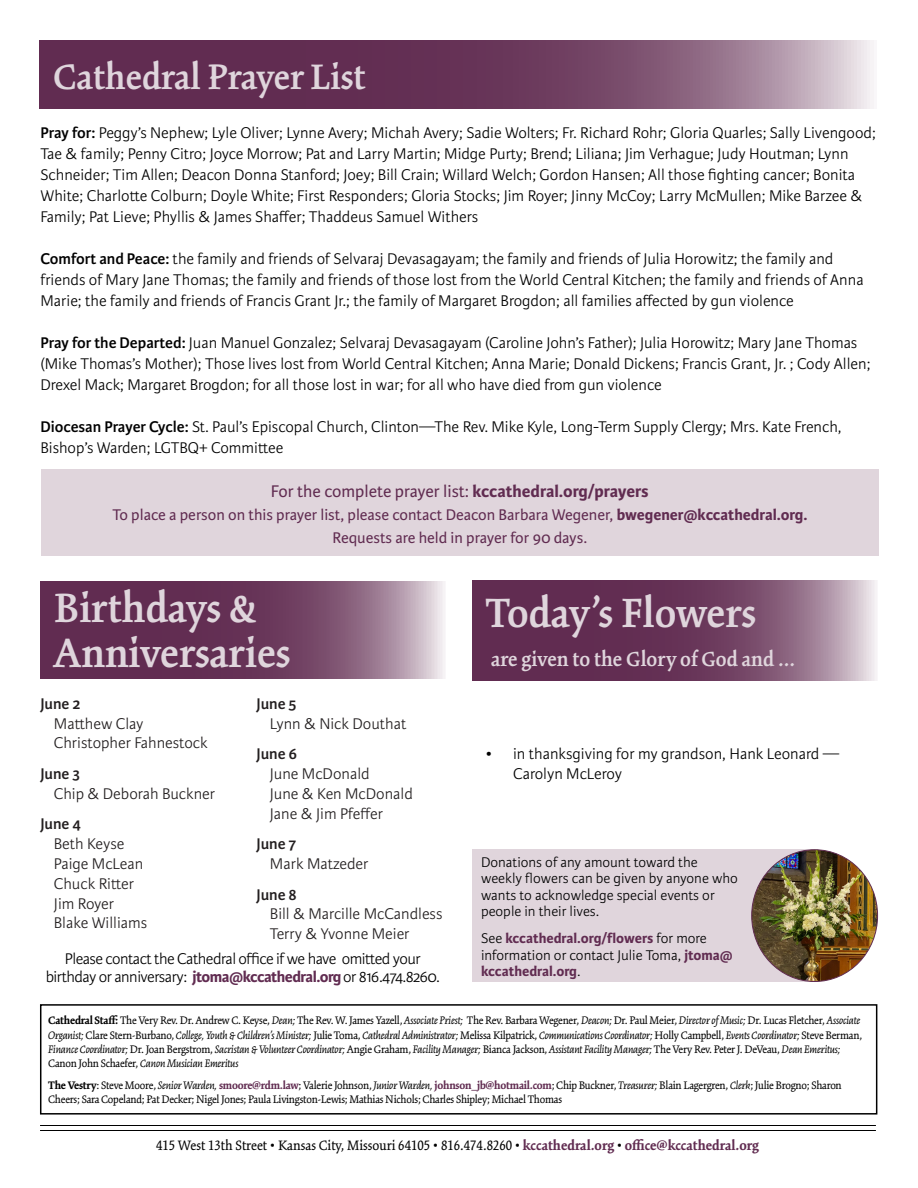
<style>
.page{position:relative;width:918px;height:1188px;background:#fff}
.page>*{position:absolute;margin:0;border:0;box-sizing:border-box;transform-origin:0 0}
.t1{font:600 45px/45px "Kinesis Pro 3";color:#dfd5dc}
.t2{font:600 39px "Kinesis Pro 3";color:#dfd5dc}
.t3{font:600 22.5px "Kinesis Pro 3";color:#dfd5dc}
.t4{font:18px "Karmina Sans";color:#612c51}
.t5{font:300 16.5px/21px "Karmina Sans";color:#000}
.t6{font:300 16.5px/19.8px "Karmina Sans";color:#221e1f}
.t7{font:16.5px/23.1px "Karmina Sans";color:#612c51;text-align:center}
.t8{font:300 16.5px/18px "Karmina Sans";letter-spacing:-.03em;color:#000;text-align:center}
.t9{font:600 16.5px "Karmina Sans";color:#221e1f}
.t10{font:300 15px/16.5px "Karmina Sans";color:#000}
.t11{font:15px "Kinesis Pro 3";color:#000}
.t12{font:700 15px/16.5px "Karmina Sans";color:#612c51}
.t13{font:italic 12px/14.4px "Kinesis Pro 3";letter-spacing:-.02em;color:#000}
.t14{font:12px/14.4px "Kinesis Pro 3";letter-spacing:-.02em;color:#000}
.s1{font-weight:600}
.s2{font-weight:700}
.s3{font-weight:300;color:#000}
.s4{font-weight:700;color:#612c51}
.s5{font-weight:700;font-style:normal}
.s6{font-style:normal}
.s7{font-style:italic}
</style>
<div class="page">
<div style="left:41px;top:470px;width:838px;height:86px;background:#e0d5dc"></div>
<svg style="left:40px;top:41px;width:834px;height:68px"></svg>
<svg style="left:40px;top:582px;width:405px;height:96px"></svg>
<div style="left:40px;top:1004px;width:837px;height:111px;border:2px solid #000"></div>
<hr style="left:40px;top:1125px;width:836px;height:1px;background:#000">
<hr style="left:40px;top:1130px;width:836px;height:1px;background:#000">
<div style="left:472px;top:849px;width:346px;height:133px;background:#e0d5dc"></div>
<img style="left:752px;top:850px;width:126px;height:132px">
<svg style="left:472px;top:580px;width:405px;height:101px"></svg>
<h2 class="t2" style="left:53px;top:54px;width:314px">Cathedral Prayer List</h2>
<p class="t5" style="left:40px;top:122px;width:837px"><span class="s1">Pray for:</span> Peggy’s Nephew; Lyle Oliver; Lynne Avery; Michah Avery; Sadie Wolters; Fr. Richard Rohr; Gloria Quarles; Sally Livengood; Tae &amp; family; Penny Citro; Joyce Morrow; Pat and Larry Martin; Midge Purty; Brend; Liliana; Jim Verhague; Judy Houtman; Lynn Schneider; Tim Allen; Deacon Donna Stanford; Joey; Bill Crain; Willard Welch; Gordon Hansen; All those fighting cancer; Bonita White; Charlotte Colburn; Doyle White; First Responders; Gloria Stocks; Jim Royer; Jinny McCoy; Larry McMullen; Mike Barzee &amp; Family; Pat Lieve; Phyllis &amp; James Shaffer; Thaddeus Samuel Withers</p>
<p class="t5" style="left:40px;top:248px;width:825px"><span class="s1">Comfort and Peace:</span> the family and friends of Selvaraj Devasagayam; the family and friends of Julia Horowitz; the family and friends of Mary Jane Thomas; the family and friends of those lost from the World Central Kitchen; the family and friends of Anna<br>Marie; the family and friends of Francis Grant Jr.; the family of Margaret Brogdon; all families affected by gun violence</p>
<p class="t5" style="left:40px;top:332px;width:832px"><span class="s1">Pray for the Departed:</span> Juan Manuel Gonzalez; Selvaraj Devasagayam (Caroline John’s Father); Julia Horowitz; Mary Jane Thomas (Mike Thomas’s Mother); Those lives lost from World Central Kitchen; Anna Marie; Donald Dickens; Francis Grant, Jr. ; Cody Allen;<br>Drexel Mack; Margaret Brogdon; for all those lost in war; for all who have died from gun violence</p>
<p class="t5" style="left:40px;top:416px;width:803px"><span class="s1">Diocesan Prayer Cycle:</span> St. Paul’s Episcopal Church, Clinton—The Rev. Mike Kyle, Long-Term Supply Clergy; Mrs. Kate French,<br>Bishop’s Warden; LGTBQ+ Committee</p>
<p class="t4" style="left:271px;top:481px;width:379px">For the complete prayer list: <span class="s2">kccathedral.org/prayers</span></p>
<p class="t7" style="left:112px;top:503px;width:696px">To place a person on this prayer list, please contact Deacon Barbara Wegener, <span class="s2">bwegener@kccathedral.org.<br></span>Requests are held in prayer for 90 days.</p>
<h1 class="t1" style="left:54px;top:585px;width:238px">Birthdays &amp;<br>Anniversaries</h1>
<h1 class="t1" style="left:486px;top:590px;width:272px">Today’s Flowers</h1>
<h3 class="t3" style="left:491px;top:646px;width:305px">are given to the Glory of God and ...</h3>
<p class="t9" style="left:40px;top:694px;width:42px">June 2</p>
<p class="t6" style="left:54px;top:714px;width:155px">Matthew Clay<br>Christopher Fahnestock</p>
<p class="t9" style="left:40px;top:764px;width:41px">June 3</p>
<p class="t6" style="left:54px;top:784px;width:163px">Chip &amp; Deborah Buckner</p>
<p class="t9" style="left:40px;top:815px;width:42px">June 4</p>
<p class="t6" style="left:54px;top:834px;width:95px">Beth Keyse<br>Paige McLean<br>Chuck Ritter<br>Jim Royer<br>Blake Williams</p>
<p class="t9" style="left:256px;top:694px;width:42px">June 5</p>
<p class="t6" style="left:270px;top:714px;width:138px">Lynn &amp; Nick Douthat</p>
<p class="t9" style="left:256px;top:744px;width:42px">June 6</p>
<p class="t6" style="left:270px;top:764px;width:144px">June McDonald<br>June &amp; Ken McDonald<br>Jane &amp; Jim Pfeffer</p>
<p class="t9" style="left:256px;top:834px;width:41px">June 7</p>
<p class="t6" style="left:270px;top:854px;width:100px">Mark Matzeder</p>
<p class="t9" style="left:256px;top:885px;width:42px">June 8</p>
<p class="t6" style="left:270px;top:905px;width:174px">Bill &amp; Marcille McCandless<br>Terry &amp; Yvonne Meier</p>
<p class="t5" style="left:513px;top:744px;width:328px;line-height:19.8px;text-indent:-27px">• in thanksgiving for my grandson, Hank Leonard —<br>Carolyn McLeroy</p>
<p class="t10" style="left:481px;top:854px;width:258px">Donations of any amount toward the weekly flowers can be given by anyone who wants to acknowledge special events or people in their lives.</p>
<p class="t12" style="left:481px;top:931px;width:253px"><span class="s3">See</span> kccathedral.org/flowers <span class="s3">for more information or contact Julie Toma,</span> jtoma@ kccathedral.org<span class="s3">.</span></p>
<p class="t8" style="left:46px;top:950px;width:396px">Please contact the Cathedral office if we have omitted your birthday or anniversary: <span class="s4">jtoma@kccathedral.org</span> or 816.474.8260.</p>
<p class="t13" style="left:48px;top:1013px;width:816px"><span class="s5">Cathedral Staff:</span> <span class="s6">The Very Rev. Dr. Andrew C. Keyse,</span> Dean; <span class="s6">The Rev. W. James Yazell,</span> Associate Priest; <span class="s6">The Rev. Barbara Wegener,</span> Deacon; <span class="s6">Dr. Paul Meier,</span> Director of Music; <span class="s6">Dr. Lucas Fletcher,</span> Associate Organist; <span class="s6">Clare Stern-Burbano,</span> College, Youth &amp; Children’s Minister; <span class="s6">Julie Toma,</span> Cathedral Administrator; <span class="s6">Melissa Kilpatrick,</span> Communications Coordinator; <span class="s6">Holly Campbell,</span> Events Coordinator; <span class="s6">Steve Berman, </span>Finance Coordinator; <span class="s6">Dr. Joan Bergstrom,</span> Sacristan &amp; Volunteer Coordinator; <span class="s6">Angie Graham,</span> Facility Manager; <span class="s6">Bianca Jackson,</span> Assistant Facility Manager; <span class="s6">The Very Rev. Peter J. DeVeau,</span> Dean Emeritus; <span class="s6">Canon John Schaefer,</span> Canon Musician Emeritus</p>
<p class="t14" style="left:48px;top:1078px;width:795px"><span class="s2">The Vestry</span>: Steve Moore, <span class="s7">Senior Warden,</span> <span class="s4">smoore@rdm.law</span>; Valerie Johnson, <span class="s7">Junior Warden,</span> <span class="s4">johnson_jb@hotmail.com</span>; Chip Buckner, <span class="s7">Treasurer;</span> Blain Lagergren, <span class="s7">Clerk</span>;Julie Brogno; Sharon<br>Cheers; Sara Copeland; Pat Decker; Nigel Jones; Paula Livingston-Lewis; Mathias Nichols; Charles Shipley; Michael Thomas</p>
<p class="t11" style="left:156px;top:1137px;width:604px">415 West 13th Street • Kansas City, Missouri 64105 • 816.474.8260 • <span class="s4">kccathedral.org</span> • <span class="s4">office@kccathedral.org</span></p>
</div>
